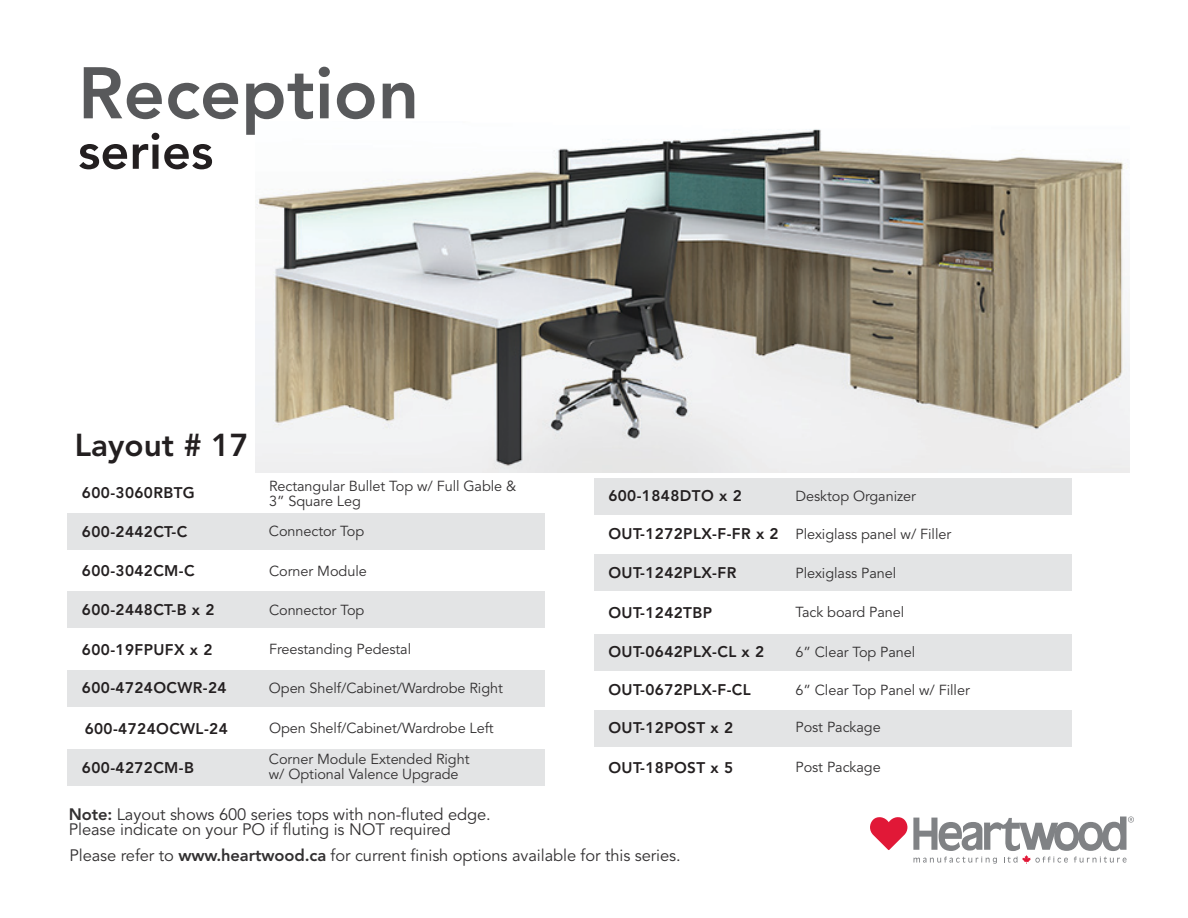
<style>
.page{position:relative;width:1188px;height:918px;background:#fff}
.page>*{position:absolute;margin:0;border:0;box-sizing:border-box;transform-origin:0 0}
.t1{font:800 72.3px "Avenir LT Std";color:#58595b}
.t2{font:800 50.4px "Avenir LT Std";color:#231f20}
.t3{font:800 31.5px "Avenir LT Std";color:#231f20}
.Layouts-WRK{font:16.5px/15px "Avenir LT Std";letter-spacing:-.005em;color:#323031}
.Layouts-WRK-2{font:800 15.3px "Avenir LT Std";letter-spacing:.025em;color:#231f20}
.Layouts-WRK-3{font:14.4px/15px "Avenir LT Std";letter-spacing:-.005em;color:#323031}
.s1{font-weight:800}
</style>
<div class="page">
<svg style="left:870px;top:817px;width:37px;height:33px"></svg>
<svg style="left:913px;top:816px;width:221px;height:48px"></svg>
<img style="left:256px;top:129px;width:873px;height:343px">
<div style="left:68px;top:513px;width:477px;height:37px;background:#e3e4e5"></div>
<div style="left:68px;top:591px;width:477px;height:37px;background:#e3e4e5"></div>
<div style="left:594px;top:478px;width:477px;height:37px;background:#e3e4e5"></div>
<div style="left:594px;top:555px;width:477px;height:36px;background:#e3e4e5"></div>
<div style="left:68px;top:670px;width:477px;height:37px;background:#e3e4e5"></div>
<div style="left:594px;top:634px;width:477px;height:37px;background:#e3e4e5"></div>
<div style="left:68px;top:749px;width:477px;height:37px;background:#e3e4e5"></div>
<div style="left:594px;top:710px;width:477px;height:37px;background:#e3e4e5"></div>
<h1 class="t1" style="left:78px;top:50px;width:343px">Reception</h1>
<h2 class="t2" style="left:78px;top:121px;width:137px">series</h2>
<p class="t3" style="left:75px;top:427px;width:175px">Layout # 17</p>
<p class="Layouts-WRK-2" style="left:82px;top:484px;width:114px">600-3060RBTG</p>
<p class="Layouts-WRK-2" style="left:82px;top:523px;width:107px">600-2442CT-C</p>
<p class="Layouts-WRK-2" style="left:82px;top:562px;width:114px">600-3042CM-C</p>
<p class="Layouts-WRK-2" style="left:82px;top:601px;width:134px">600-2448CT-B x 2</p>
<p class="Layouts-WRK-3" style="left:269px;top:479px;width:249px">Rectangular Bullet Top w/ Full Gable &amp;<br>3” Square Leg</p>
<p class="Layouts-WRK-3" style="left:269px;top:524px;width:97px">Connector Top</p>
<p class="Layouts-WRK-3" style="left:795px;top:489px;width:122px">Desktop Organizer</p>
<p class="Layouts-WRK-2" style="left:608px;top:487px;width:135px">600-1848DTO x 2</p>
<p class="Layouts-WRK-3" style="left:795px;top:527px;width:157px">Plexiglass panel w/ Filler</p>
<p class="Layouts-WRK-3" style="left:795px;top:566px;width:102px">Plexiglass Panel</p>
<p class="Layouts-WRK-2" style="left:608px;top:525px;width:172px">OUT-1272PLX-F-FR x 2</p>
<p class="Layouts-WRK-2" style="left:608px;top:564px;width:129px">OUT-1242PLX-FR</p>
<p class="Layouts-WRK-3" style="left:269px;top:564px;width:99px">Corner Module</p>
<p class="Layouts-WRK-3" style="left:269px;top:603px;width:97px">Connector Top</p>
<p class="Layouts-WRK-2" style="left:608px;top:604px;width:105px">OUT-1242TBP</p>
<p class="Layouts-WRK-3" style="left:795px;top:605px;width:110px">Tack board Panel</p>
<p class="Layouts-WRK-2" style="left:82px;top:641px;width:132px">600-19FPUFX x 2</p>
<p class="Layouts-WRK-3" style="left:269px;top:642px;width:144px">Freestanding Pedestal</p>
<p class="Layouts-WRK-2" style="left:82px;top:679px;width:146px">600-4724OCWR-24</p>
<p class="Layouts-WRK-3" style="left:269px;top:681px;width:236px">Open Shelf/Cabinet/Wardrobe Right</p>
<p class="Layouts-WRK-2" style="left:85px;top:719px;width:145px">600-4724OCWL-24</p>
<p class="Layouts-WRK-3" style="left:269px;top:721px;width:226px">Open Shelf/Cabinet/Wardrobe Left</p>
<p class="Layouts-WRK-2" style="left:82px;top:758px;width:114px">600-4272CM-B</p>
<p class="Layouts-WRK-3" style="left:269px;top:752px;width:202px">Corner Module Extended Right w/ Optional Valence Upgrade</p>
<p class="Layouts-WRK" style="left:69px;top:807px;width:424px"><span class="s1">Note:</span> Layout shows 600 series tops with non-fluted edge.<br>Please indicate on your PO if fluting is NOT required</p>
<p class="Layouts-WRK-2" style="left:608px;top:643px;width:157px">OUT-0642PLX-CL x 2</p>
<p class="Layouts-WRK-3" style="left:795px;top:644px;width:121px">6” Clear Top Panel</p>
<p class="Layouts-WRK-2" style="left:608px;top:681px;width:144px">OUT-0672PLX-F-CL</p>
<p class="Layouts-WRK-3" style="left:795px;top:682px;width:176px">6” Clear Top Panel w/ Filler</p>
<p class="Layouts-WRK-2" style="left:608px;top:719px;width:126px">OUT-12POST x 2</p>
<p class="Layouts-WRK-3" style="left:795px;top:720px;width:87px">Post Package</p>
<p class="Layouts-WRK-2" style="left:608px;top:758px;width:126px">OUT-18POST x 5</p>
<p class="Layouts-WRK-3" style="left:795px;top:760px;width:87px">Post Package</p>
<p class="Layouts-WRK" style="left:69px;top:848px;width:613px">Please refer to <span class="s1">www.heartwood.ca</span> for current finish options available for this series.</p>
</div>
